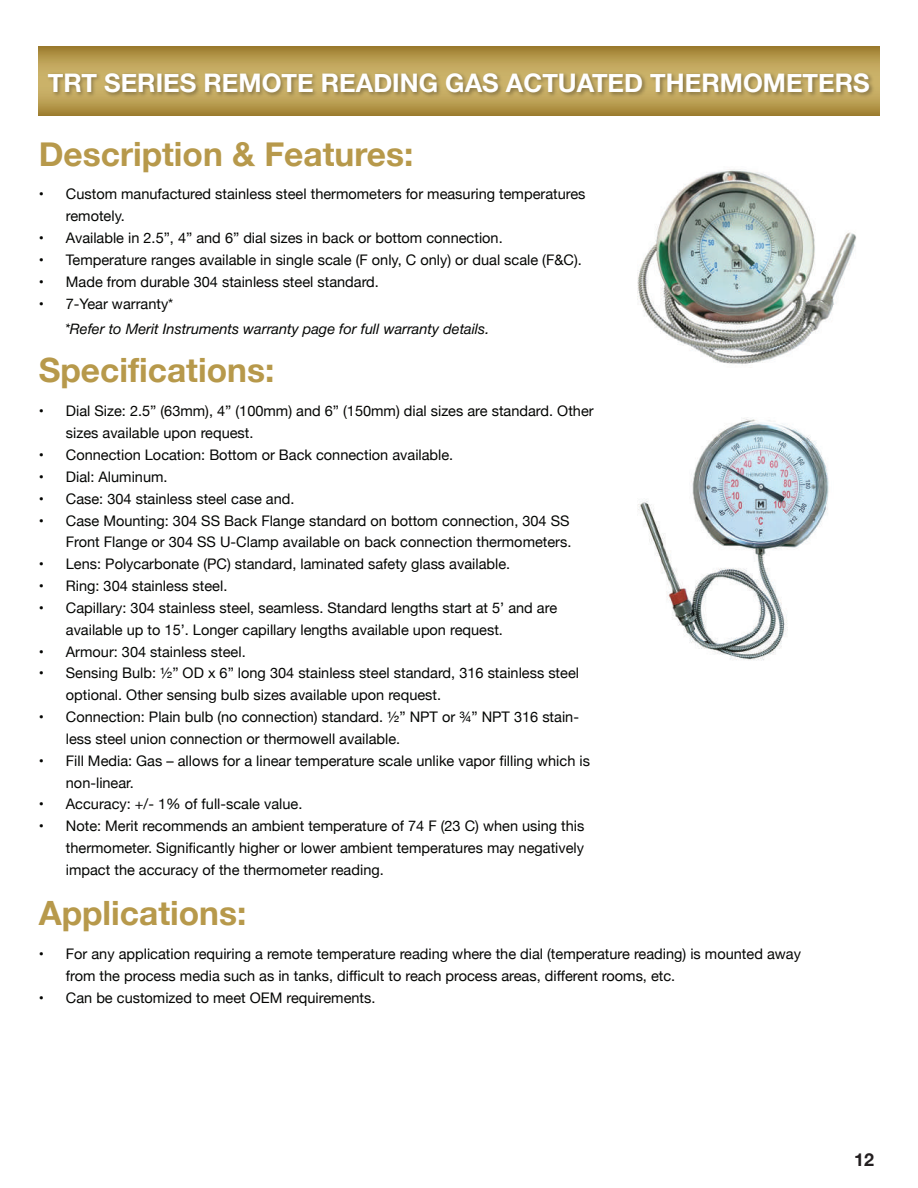
<style>
.page{position:relative;width:918px;height:1188px;background:#fff}
.page>*{position:absolute;margin:0;border:0;box-sizing:border-box;transform-origin:0 0}
.t1{font:700 33.45px "Helvetica Neue";color:#b7994b}
.t2{font:700 25.5px "Helvetica Neue";color:#fff}
.t3{font:700 17.85px "Helvetica Neue";color:#231f20}
.t4{font:14.55px/21.9px "Helvetica Neue";color:#040503}
.t5{font:italic 14.55px "Helvetica Neue";color:#040503}
</style>
<div class="page">
<svg style="left:39px;top:47px;width:840px;height:69px;background:#af9245"></svg>
<img style="left:44px;top:67px;width:833px;height:45px">
<img style="left:637px;top:169px;width:219px;height:195px">
<img style="left:638px;top:418px;width:191px;height:243px">
<h2 class="t2" style="left:48px;top:63px;width:824px">TRT SERIES REMOTE READING GAS ACTUATED THERMOMETERS</h2>
<h1 class="t1" style="left:39px;top:128px;width:376px">Description &amp; Features:</h1>
<p class="t4" style="left:66px;top:184px;width:521px;text-indent:-27px">• Custom manufactured stainless steel thermometers for measuring temperatures remotely.</p>
<p class="t4" style="left:39px;top:228px;width:465px">• Available in 2.5”, 4” and 6” dial sizes in back or bottom connection.</p>
<p class="t4" style="left:39px;top:250px;width:545px">• Temperature ranges available in single scale (F only, C only) or dual scale (F&amp;C).</p>
<p class="t4" style="left:39px;top:272px;width:342px">• Made from durable 304 stainless steel standard.</p>
<p class="t4" style="left:39px;top:293px;width:136px">• 7-Year warranty*</p>
<p class="t5" style="left:65px;top:318px;width:426px">*Refer to Merit Instruments warranty page for full warranty details.</p>
<h1 class="t1" style="left:39px;top:344px;width:237px">Specifications:</h1>
<p class="t4" style="left:66px;top:401px;width:529px;text-indent:-27px">• Dial Size: 2.5” (63mm), 4” (100mm) and 6” (150mm) dial sizes are standard. Other sizes available upon request.</p>
<p class="t4" style="left:39px;top:445px;width:416px">• Connection Location: Bottom or Back connection available.</p>
<p class="t4" style="left:39px;top:467px;width:130px">• Dial: Aluminum.</p>
<p class="t4" style="left:39px;top:488px;width:257px">• Case: 304 stainless steel case and.</p>
<p class="t4" style="left:39px;top:510px;width:534px;text-align:right">• Case Mounting: 304 SS Back Flange standard on bottom connection, 304 SS<br>Front Flange or 304 SS U-Clamp available on back connection thermometers.</p>
<p class="t4" style="left:39px;top:554px;width:473px">• Lens: Polycarbonate (PC) standard, laminated safety glass available.</p>
<p class="t4" style="left:39px;top:576px;width:190px">• Ring: 304 stainless steel.</p>
<p class="t4" style="left:66px;top:598px;width:493px;text-indent:-27px">• Capillary: 304 stainless steel, seamless. Standard lengths start at 5’ and are available up to 15’. Longer capillary lengths available upon request.</p>
<p class="t4" style="left:39px;top:641px;width:208px">• Armour: 304 stainless steel.</p>
<p class="t4" style="left:66px;top:663px;width:515px;text-indent:-27px">• Sensing Bulb: ½” OD x 6” long 304 stainless steel standard, 316 stainless steel optional. Other sensing bulb sizes available upon request.</p>
<p class="t4" style="left:66px;top:707px;width:515px;text-indent:-27px">• Connection: Plain bulb (no connection) standard. ½” NPT or ¾” NPT 316 stain&shy;less steel union connection or thermowell available.</p>
<p class="t4" style="left:66px;top:750px;width:526px;text-indent:-27px">• Fill Media: Gas – allows for a linear temperature scale unlike vapor filling which is non-linear.</p>
<p class="t4" style="left:39px;top:794px;width:265px">• Accuracy: +/- 1% of full-scale value.</p>
<p class="t4" style="left:66px;top:816px;width:520px;text-align:justify;text-indent:-27px">• Note: Merit recommends an ambient temperature of 74 F (23 C) when using this thermometer. Significantly higher or lower ambient temperatures may negatively impact the accuracy of the thermometer reading.</p>
<h1 class="t1" style="left:39px;top:887px;width:209px">Applications:</h1>
<p class="t4" style="left:66px;top:944px;width:737px;text-indent:-27px">• For any application requiring a remote temperature reading where the dial (temperature reading) is mounted away from the process media such as in tanks, difficult to reach process areas, different rooms, etc.</p>
<p class="t4" style="left:39px;top:987px;width:338px">• Can be customized to meet OEM requirements.</p>
<p class="t3" style="left:854px;top:1146px;width:21px">12</p>
</div>
